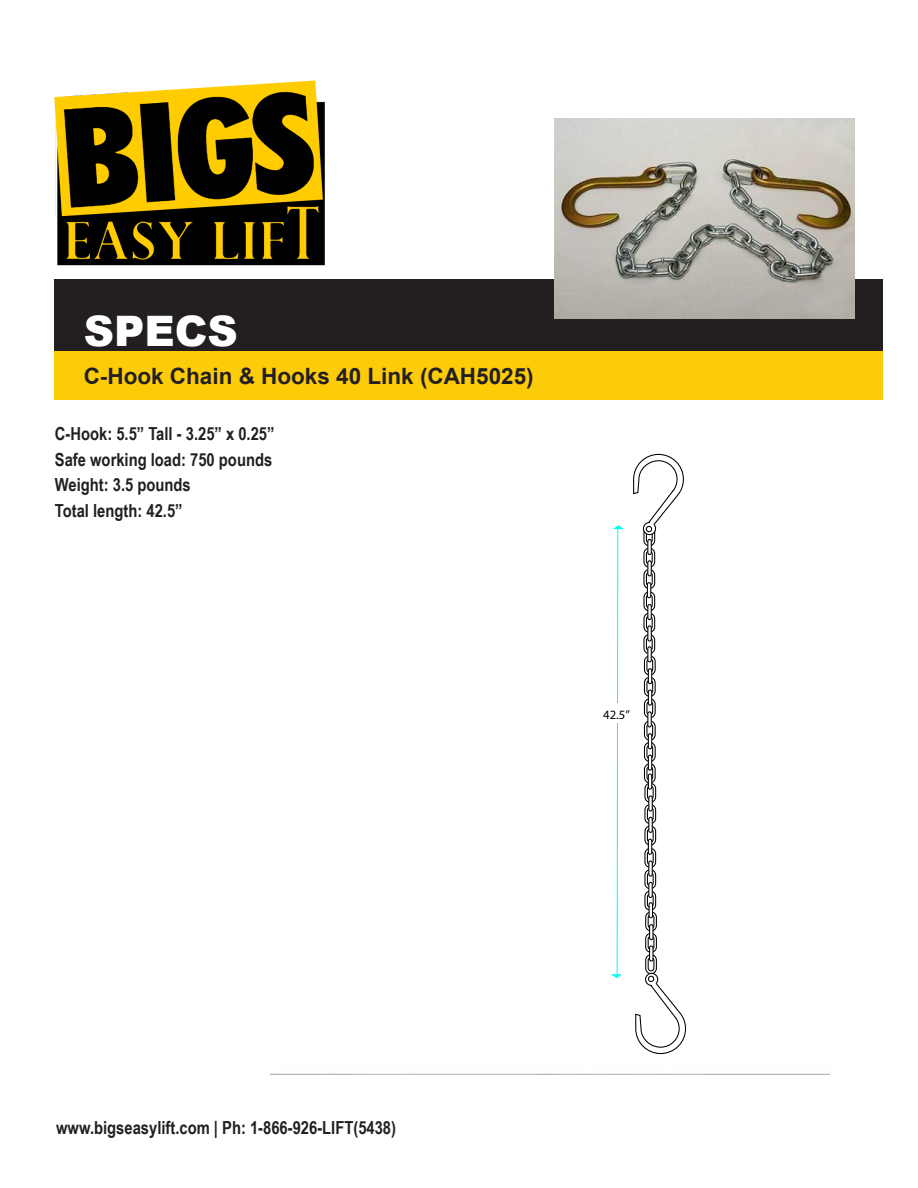
<style>
.page{position:relative;width:918px;height:1188px;background:#fff}
.page>*{position:absolute;margin:0;border:0;box-sizing:border-box;transform-origin:0 0}
.t1{font:900 42px "Arial";color:#fff}
.t2{font:700 22.5px "Arial";color:#231f20}
.t3{font:700 18px "Arial Narrow";color:#231f20}
.t4{font:12.75px "Myriad Pro";color:#000}
</style>
<div class="page">
<div style="left:54px;top:279px;width:828px;height:79px;background:#231f20"></div>
<div style="left:54px;top:351px;width:828px;height:48px;background:#fdcc09"></div>
<img style="left:54px;top:80px;width:271px;height:186px">
<img style="left:555px;top:119px;width:300px;height:200px">
<svg style="left:644px;top:548px;width:11px;height:19px"></svg>
<div style="left:643px;top:548px;width:12px;height:20px;border:1px solid #000;border-radius:5px"></div>
<div style="left:646px;top:551px;width:6px;height:13px;background:#fff;border-radius:3px"></div>
<div style="left:646px;top:550px;width:7px;height:15px;border:1px solid #000;border-radius:3px"></div>
<div style="left:643px;top:526px;width:12px;height:20px;border:1px solid #000;border-radius:5px"></div>
<div style="left:646px;top:529px;width:7px;height:14px;border:1px solid #000;border-radius:3px"></div>
<hr style="left:648px;top:539px;width:3px;height:16px;background:#fff;border-radius:2px">
<div style="left:647px;top:539px;width:5px;height:16px;border:1px solid #000;border-radius:2px"></div>
<svg style="left:644px;top:570px;width:11px;height:19px"></svg>
<div style="left:643px;top:569px;width:12px;height:20px;border:1px solid #000;border-radius:5px"></div>
<svg style="left:646px;top:572px;width:6px;height:14px"></svg>
<div style="left:646px;top:572px;width:7px;height:14px;border:1px solid #000;border-radius:3px"></div>
<hr style="left:648px;top:561px;width:3px;height:15px;background:#fff;border-radius:2px">
<div style="left:647px;top:560px;width:5px;height:16px;border:1px solid #000;border-radius:2px"></div>
<svg style="left:644px;top:613px;width:11px;height:19px"></svg>
<div style="left:643px;top:613px;width:12px;height:20px;border:1px solid #000;border-radius:5px"></div>
<div style="left:646px;top:616px;width:6px;height:13px;background:#fff;border-radius:3px"></div>
<div style="left:646px;top:616px;width:7px;height:14px;border:1px solid #000;border-radius:3px"></div>
<svg style="left:644px;top:592px;width:11px;height:19px"></svg>
<div style="left:643px;top:591px;width:12px;height:20px;border:1px solid #000;border-radius:5px"></div>
<div style="left:646px;top:595px;width:6px;height:13px;background:#fff;border-radius:3px"></div>
<div style="left:646px;top:594px;width:7px;height:15px;border:1px solid #000;border-radius:3px"></div>
<div style="left:647px;top:582px;width:4px;height:16px;border:1px solid #000;border-radius:2px"></div>
<hr style="left:648px;top:605px;width:3px;height:15px;background:#fff;border-radius:2px">
<div style="left:647px;top:604px;width:5px;height:16px;border:1px solid #000;border-radius:2px"></div>
<svg style="left:644px;top:635px;width:11px;height:19px"></svg>
<div style="left:643px;top:634px;width:12px;height:20px;border:1px solid #000;border-radius:5px"></div>
<div style="left:646px;top:637px;width:6px;height:14px;background:#fff;border-radius:3px"></div>
<div style="left:646px;top:637px;width:7px;height:14px;border:1px solid #000;border-radius:3px"></div>
<hr style="left:648px;top:626px;width:3px;height:15px;background:#fff;border-radius:2px">
<div style="left:647px;top:625px;width:5px;height:17px;border:1px solid #000;border-radius:2px"></div>
<svg style="left:644px;top:677px;width:11px;height:19px"></svg>
<div style="left:644px;top:677px;width:12px;height:20px;border:1px solid #000;border-radius:5px"></div>
<svg style="left:647px;top:680px;width:6px;height:14px"></svg>
<div style="left:646px;top:680px;width:7px;height:14px;border:1px solid #000;border-radius:3px"></div>
<svg style="left:644px;top:656px;width:11px;height:19px"></svg>
<div style="left:644px;top:656px;width:12px;height:20px;border:1px solid #000;border-radius:5px"></div>
<svg style="left:647px;top:659px;width:6px;height:13px"></svg>
<div style="left:646px;top:658px;width:7px;height:15px;border:1px solid #000;border-radius:3px"></div>
<hr style="left:648px;top:647px;width:3px;height:15px;background:#fff;border-radius:2px">
<div style="left:647px;top:646px;width:5px;height:16px;border:1px solid #000;border-radius:2px"></div>
<div style="left:648px;top:668px;width:4px;height:16px;border:1px solid #000;border-radius:2px"></div>
<svg style="left:644px;top:699px;width:11px;height:19px"></svg>
<div style="left:644px;top:698px;width:12px;height:20px;border:1px solid #000;border-radius:5px"></div>
<div style="left:647px;top:702px;width:6px;height:13px;background:#fff;border-radius:3px"></div>
<div style="left:646px;top:701px;width:7px;height:14px;border:1px solid #000;border-radius:3px"></div>
<div style="left:648px;top:690px;width:4px;height:16px;border:1px solid #000;border-radius:2px"></div>
<svg style="left:644px;top:743px;width:11px;height:18px"></svg>
<div style="left:644px;top:742px;width:12px;height:20px;border:1px solid #000;border-radius:5px"></div>
<svg style="left:647px;top:745px;width:6px;height:14px"></svg>
<div style="left:646px;top:745px;width:7px;height:14px;border:1px solid #000;border-radius:3px"></div>
<svg style="left:644px;top:721px;width:11px;height:19px"></svg>
<div style="left:644px;top:721px;width:12px;height:20px;border:1px solid #000;border-radius:5px"></div>
<svg style="left:647px;top:724px;width:6px;height:13px"></svg>
<div style="left:646px;top:723px;width:7px;height:15px;border:1px solid #000;border-radius:3px"></div>
<hr style="left:648px;top:712px;width:3px;height:15px;background:#fff;border-radius:2px">
<div style="left:647px;top:711px;width:5px;height:16px;border:1px solid #000;border-radius:2px"></div>
<div style="left:648px;top:733px;width:4px;height:16px;border:1px solid #000;border-radius:2px"></div>
<svg style="left:644px;top:764px;width:11px;height:19px"></svg>
<div style="left:644px;top:763px;width:12px;height:20px;border:1px solid #000;border-radius:5px"></div>
<div style="left:646px;top:766px;width:7px;height:15px;border:1px solid #000;border-radius:3px"></div>
<div style="left:648px;top:755px;width:4px;height:16px;border:1px solid #000;border-radius:2px"></div>
<svg style="left:645px;top:805px;width:11px;height:19px"></svg>
<div style="left:644px;top:804px;width:12px;height:20px;border:1px solid #000;border-radius:5px"></div>
<div style="left:647px;top:808px;width:6px;height:13px;background:#fff;border-radius:3px"></div>
<div style="left:647px;top:807px;width:7px;height:14px;border:1px solid #000;border-radius:3px"></div>
<svg style="left:645px;top:783px;width:11px;height:19px"></svg>
<div style="left:644px;top:783px;width:12px;height:20px;border:1px solid #000;border-radius:5px"></div>
<div style="left:647px;top:786px;width:6px;height:13px;background:#fff;border-radius:3px"></div>
<div style="left:647px;top:786px;width:7px;height:14px;border:1px solid #000;border-radius:3px"></div>
<div style="left:648px;top:774px;width:4px;height:16px;border:1px solid #000;border-radius:2px"></div>
<hr style="left:649px;top:796px;width:3px;height:15px;background:#fff;border-radius:2px">
<div style="left:648px;top:795px;width:5px;height:17px;border:1px solid #000;border-radius:2px"></div>
<svg style="left:645px;top:826px;width:11px;height:19px"></svg>
<div style="left:644px;top:826px;width:12px;height:20px;border:1px solid #000;border-radius:5px"></div>
<div style="left:647px;top:829px;width:6px;height:13px;background:#fff;border-radius:3px"></div>
<div style="left:647px;top:828px;width:7px;height:15px;border:1px solid #000;border-radius:3px"></div>
<hr style="left:649px;top:817px;width:3px;height:15px;background:#fff;border-radius:2px">
<div style="left:648px;top:817px;width:5px;height:16px;border:1px solid #000;border-radius:2px"></div>
<svg style="left:645px;top:870px;width:11px;height:19px"></svg>
<div style="left:644px;top:869px;width:12px;height:20px;border:1px solid #000;border-radius:5px"></div>
<div style="left:647px;top:873px;width:6px;height:13px;background:#fff;border-radius:3px"></div>
<div style="left:647px;top:872px;width:7px;height:14px;border:1px solid #000;border-radius:3px"></div>
<svg style="left:645px;top:848px;width:11px;height:19px"></svg>
<div style="left:644px;top:848px;width:12px;height:20px;border:1px solid #000;border-radius:5px"></div>
<svg style="left:647px;top:851px;width:6px;height:14px"></svg>
<div style="left:647px;top:851px;width:7px;height:14px;border:1px solid #000;border-radius:3px"></div>
<div style="left:648px;top:839px;width:4px;height:16px;border:1px solid #000;border-radius:2px"></div>
<hr style="left:649px;top:861px;width:3px;height:15px;background:#fff;border-radius:2px">
<div style="left:648px;top:861px;width:5px;height:16px;border:1px solid #000;border-radius:2px"></div>
<svg style="left:645px;top:891px;width:11px;height:19px"></svg>
<div style="left:644px;top:891px;width:12px;height:20px;border:1px solid #000;border-radius:5px"></div>
<div style="left:647px;top:894px;width:6px;height:13px;background:#fff;border-radius:3px"></div>
<div style="left:647px;top:893px;width:7px;height:15px;border:1px solid #000;border-radius:3px"></div>
<hr style="left:649px;top:882px;width:3px;height:15px;background:#fff;border-radius:2px">
<div style="left:648px;top:882px;width:5px;height:16px;border:1px solid #000;border-radius:2px"></div>
<svg style="left:646px;top:933px;width:10px;height:19px"></svg>
<div style="left:645px;top:933px;width:12px;height:20px;border:1px solid #000;border-radius:5px"></div>
<div style="left:648px;top:936px;width:6px;height:14px;border:1px solid #000;border-radius:3px"></div>
<svg style="left:646px;top:912px;width:10px;height:19px"></svg>
<div style="left:645px;top:911px;width:12px;height:20px;border:1px solid #000;border-radius:5px"></div>
<svg style="left:648px;top:915px;width:6px;height:13px"></svg>
<div style="left:648px;top:914px;width:6px;height:15px;border:1px solid #000;border-radius:3px"></div>
<div style="left:649px;top:902px;width:4px;height:16px;border:1px solid #000;border-radius:2px"></div>
<hr style="left:650px;top:925px;width:3px;height:15px;background:#fff;border-radius:2px">
<div style="left:649px;top:924px;width:5px;height:16px;border:1px solid #000;border-radius:2px"></div>
<svg style="left:646px;top:955px;width:10px;height:19px"></svg>
<div style="left:645px;top:954px;width:12px;height:20px;border:1px solid #000;border-radius:5px"></div>
<div style="left:648px;top:958px;width:6px;height:13px;background:#fff;border-radius:3px"></div>
<div style="left:648px;top:957px;width:6px;height:14px;border:1px solid #000;border-radius:3px"></div>
<hr style="left:650px;top:946px;width:3px;height:15px;background:#fff;border-radius:2px">
<div style="left:649px;top:945px;width:5px;height:17px;border:1px solid #000;border-radius:2px"></div>
<svg style="left:633px;top:453px;width:51px;height:83px"></svg>
<svg style="left:635px;top:972px;width:52px;height:83px"></svg>
<svg style="left:611px;top:525px;width:13px;height:454px"></svg>
<div style="left:605px;top:704px;width:23px;height:19px;background:#fff"></div>
<p class="t1" style="left:84px;top:301px;width:155px">SPECS</p>
<p class="t2" style="left:84px;top:360px;width:452px">C-Hook Chain &amp; Hooks 40 Link (CAH5025)</p>
<p class="t3" style="left:55px;top:420px;width:221px">C-Hook: 5.5” Tall - 3.25” x 0.25”</p>
<p class="t3" style="left:55px;top:446px;width:219px">Safe working load: 750 pounds</p>
<p class="t3" style="left:55px;top:471px;width:137px">Weight: 3.5 pounds</p>
<p class="t3" style="left:55px;top:497px;width:129px">Total length: 42.5”</p>
<p class="t4" style="left:603px;top:707px;width:28px">42.5”</p>
<p class="t3" style="left:56px;top:1114px;width:341px">www.bigseasylift.com | Ph: 1-866-926-LIFT(5438)</p>
</div>
